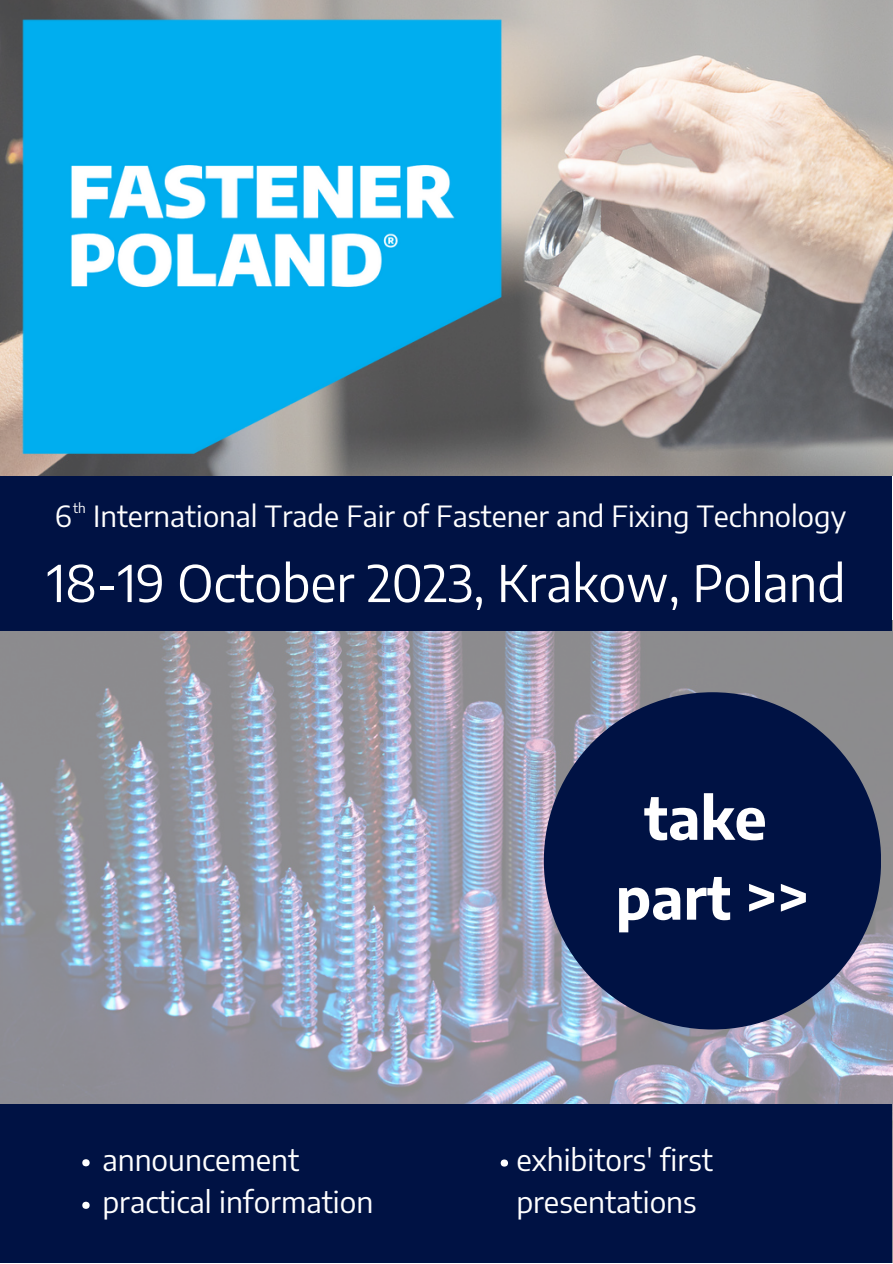
<style>
.page{position:relative;width:893px;height:1264px;background:#fff}
.page>*{position:absolute;margin:0;border:0;box-sizing:border-box;transform-origin:0 0}
.t1{font:63.6px "Encode Sans";color:#fff}
.t2{font:700 57.75px/79.8px "Encode Sans";color:#fff;text-align:center}
.t3{font:50.25px "Encode Sans";color:#fff}
.t4{font:29.85px/41.5px "Encode Sans";color:#fff}
.t5{font:29.25px "Encode Sans";color:#fff}
.t6{font:13.35px "Encode Sans";color:#fff}
</style>
<div class="page">
<img style="left:0;top:620px;width:892px;height:642px">
<div style="left:0;top:476px;width:891px;height:155px;background:#001244"></div>
<div style="left:543px;top:692px;width:338px;height:337px;background:#001244;border-radius:50%"></div>
<div style="left:0;top:1103px;width:891px;height:159px;background:#001244"></div>
<img style="left:0;top:0;width:892px;height:475px">
<img style="left:9px;top:0;width:507px;height:476px">
<p class="t6" style="left:73px;top:499px;width:14px">th</p>
<p class="t5" style="left:55px;top:497px;width:792px">6 International Trade Fair of Fastener and Fixing Technology</p>
<h3 class="t3" style="left:47px;top:550px;width:800px">18-19 October 2023, Krakow, Poland</h3>
<h2 class="t2" style="left:615px;top:776px;width:195px">take part &gt;&gt;</h2>
<h1 class="t1" style="left:79px;top:1100px;width:16px">.</h1>
<h1 class="t1" style="left:79px;top:1142px;width:16px">.</h1>
<p class="t4" style="left:102px;top:1138px;width:272px">announcement practical information</p>
<p class="t4" style="left:516px;top:1138px;width:198px">exhibitors' first presentations</p>
<h1 class="t1" style="left:497px;top:1100px;width:16px">.</h1>
</div>
